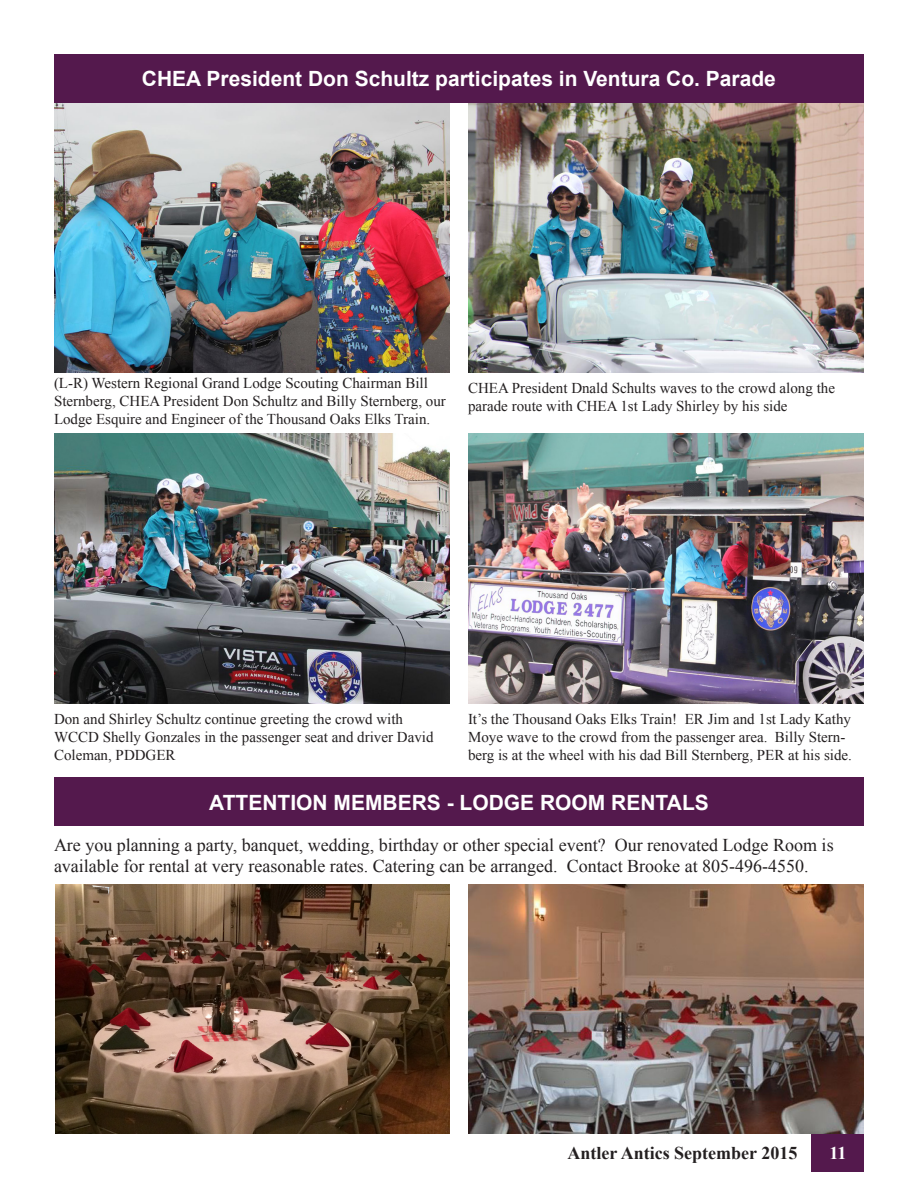
<style>
.page{position:relative;width:918px;height:1188px;background:#fff}
.page>*{position:absolute;margin:0;border:0;box-sizing:border-box;transform-origin:0 0}
.t1{font:700 21px "Arial";color:#fff}
.t2{font:18px/21.6px "Times New Roman";color:#231f20}
.t3{font:700 18px "Times New Roman";color:#231f20}
.t4{font:700 18px "Times New Roman";color:#fff}
.t5{font:15px/18px "Times New Roman";color:#231f20}
</style>
<div class="page">
<div style="left:812px;top:1134px;width:52px;height:38px;background:#54194d"></div>
<img style="left:54px;top:103px;width:396px;height:269px">
<img style="left:468px;top:103px;width:396px;height:269px">
<img style="left:54px;top:434px;width:396px;height:270px">
<img style="left:468px;top:434px;width:396px;height:270px">
<div style="left:54px;top:54px;width:810px;height:49px;background:#54194d"></div>
<div style="left:54px;top:778px;width:810px;height:48px;background:#54194d"></div>
<img style="left:55px;top:884px;width:395px;height:250px">
<img style="left:468px;top:884px;width:396px;height:250px">
<h1 class="t1" style="left:142px;top:65px;width:636px">CHEA President Don Schultz participates in Ventura Co. Parade</h1>
<p class="t5" style="left:54px;top:373px;width:393px">(L-R) Western Regional Grand Lodge Scouting Chairman Bill<br>Sternberg, CHEA President Don Schultz and Billy Sternberg, our<br>Lodge Esquire and Engineer of the Thousand Oaks Elks Train.</p>
<p class="t5" style="left:468px;top:379px;width:369px">CHEA President Dnald Schults waves to the crowd along the parade route with CHEA 1st Lady Shirley by his side</p>
<p class="t5" style="left:54px;top:710px;width:381px">Don and Shirley Schultz continue greeting the crowd with<br>WCCD Shelly Gonzales in the passenger seat and driver David<br>Coleman, PDDGER</p>
<p class="t5" style="left:468px;top:710px;width:385px">It’s the Thousand Oaks Elks Train! ER Jim and 1st Lady Kathy<br>Moye wave to the crowd from the passenger area. Billy Stern&shy;berg is at the wheel with his dad Bill Sternberg, PER at his side.</p>
<h1 class="t1" style="left:209px;top:788px;width:501px">ATTENTION MEMBERS - LODGE ROOM RENTALS</h1>
<p class="t2" style="left:54px;top:834px;width:781px">Are you planning a party, banquet, wedding, birthday or other special event? Our renovated Lodge Room is available for rental at very reasonable rates. Catering can be arranged. Contact Brooke at 805-496-4550.</p>
<p class="t3" style="left:568px;top:1141px;width:231px">Antler Antics September 2015</p>
<p class="t4" style="left:829px;top:1141px;width:19px">11</p>
</div>
